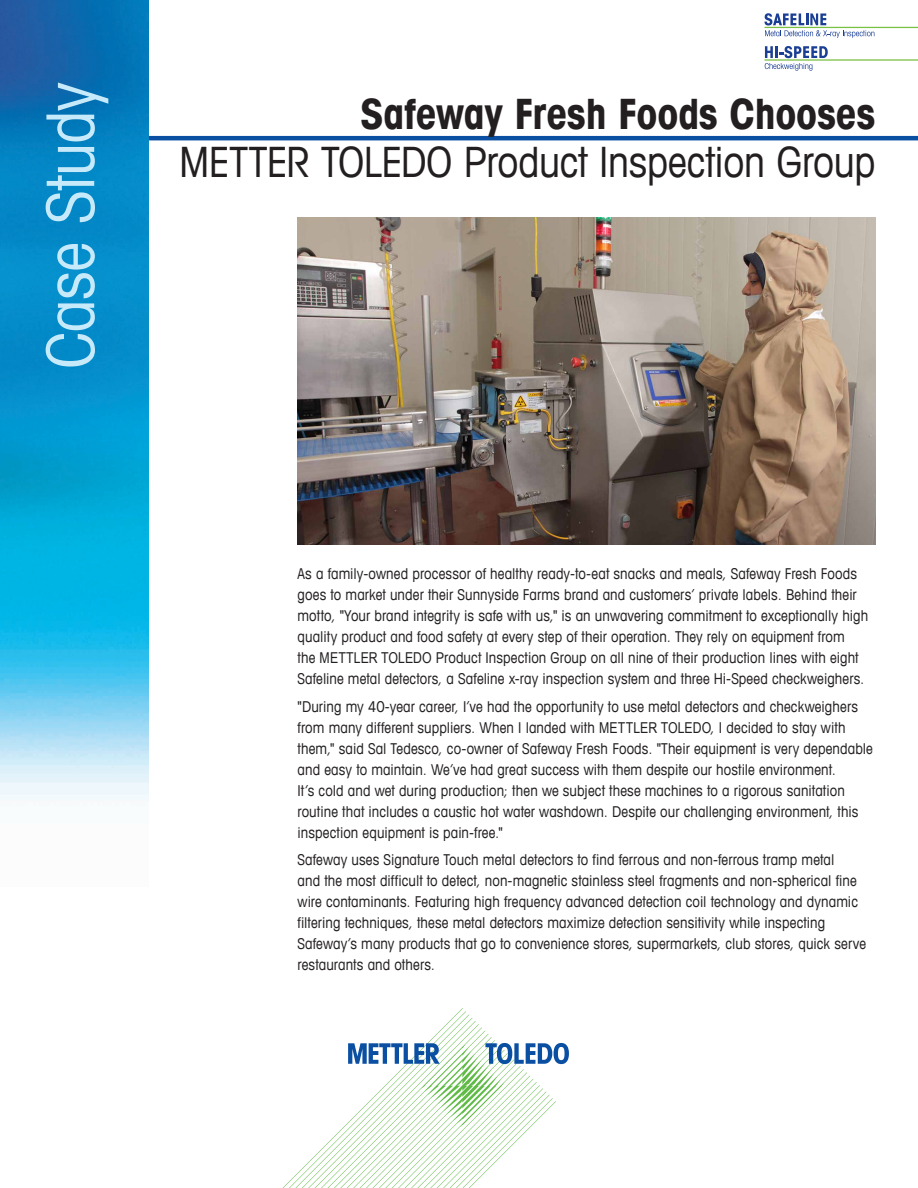
<style>
.page{position:relative;width:918px;height:1188px;background:#fff}
.page>*{position:absolute;margin:0;border:0;box-sizing:border-box;transform-origin:0 0}
.t1{font:condensed 66px "Avant Garde Com";letter-spacing:-.01em;color:#c6eafa}
._1_Title_Bold_28_32{font:condensed 42px "Avant Garde Com";letter-spacing:-.01em;color:#231f20}
._1_Title_Bold_28_32-2{font:700 condensed 42px "Avant Garde Com";letter-spacing:-.005em;color:#231f20}
._11_Running_Text_10{font:condensed 15px/21px "Avant Garde Com";letter-spacing:.005em;color:#231f20}
.s1{font-family:"Arial Narrow";font-stretch:normal}
</style>
<div class="page">
<svg style="left:282px;top:1008px;width:287px;height:180px"></svg>
<hr style="left:141px;top:136px;width:777px;height:4px;background:#0a4fa2">
<img style="left:0;top:0;width:149px;height:800px">
<img style="left:298px;top:218px;width:577px;height:326px">
<svg style="left:765px;top:46px;width:63px;height:25px"></svg>
<hr style="left:765px;top:59px;width:153px;height:2px;background:#79c142">
<svg style="left:764px;top:13px;width:110px;height:25px"></svg>
<hr style="left:765px;top:27px;width:153px;height:1px;background:#79c142">
<p class="t1" style="left:30px;top:369px;width:288px;rotate:-90deg">Case Study</p>
<p class="_1_Title_Bold_28_32-2" style="left:360px;top:87px;width:517px">Safeway Fresh Foods Chooses</p>
<p class="_1_Title_Bold_28_32" style="left:179px;top:136px;width:698px">METTER TOLEDO Product Inspection Group</p>
<p class="_11_Running_Text_10" style="left:298px;top:563px;width:572px">As a family-owned processor of healthy ready-to-eat snacks and meals, Safeway Fresh Foods goes to market under their Sunnyside Farms brand and customers’ private labels. Behind their motto, <span class="s1">"</span>Your brand integrity is safe with us,<span class="s1">"</span> is an unwavering commitment to exceptionally high quality product and food safety at every step of their operation. They rely on equipment from<br>the <span class="s1">METTLER TOLEDO</span> Product Inspection Group on all nine of their production lines with eight Safeline metal detectors, a Safeline x-ray inspection system and three Hi-Speed checkweighers.</p>
<p class="_11_Running_Text_10" style="left:298px;top:695px;width:577px"><span class="s1">"</span>During my 40-year career, I’ve had the opportunity to use metal detectors and checkweighers from many different suppliers. When I landed with <span class="s1">METTLER TOLEDO</span>, I decided to stay with them,<span class="s1">"</span> said Sal Tedesco, co-owner of Safeway Fresh Foods. <span class="s1">"</span>Their equipment is very dependable and easy to maintain. We’ve had great success with them despite our hostile environment.<br>It’s cold and wet during production; then we subject these machines to a rigorous sanitation routine that includes a caustic hot water washdown. Despite our challenging environment, this inspection equipment is pain-free.<span class="s1">"</span></p>
<p class="_11_Running_Text_10" style="left:298px;top:849px;width:570px">Safeway uses Signature Touch metal detectors to find ferrous and non-ferrous tramp metal<br>and the most difficult to detect, non-magnetic stainless steel fragments and non-spherical fine wire contaminants. Featuring high frequency advanced detection coil technology and dynamic filtering techniques, these metal detectors maximize detection sensitivity while inspecting Safeway’s many products that go to convenience stores, supermarkets, club stores, quick serve restaurants and others.</p>
</div>
